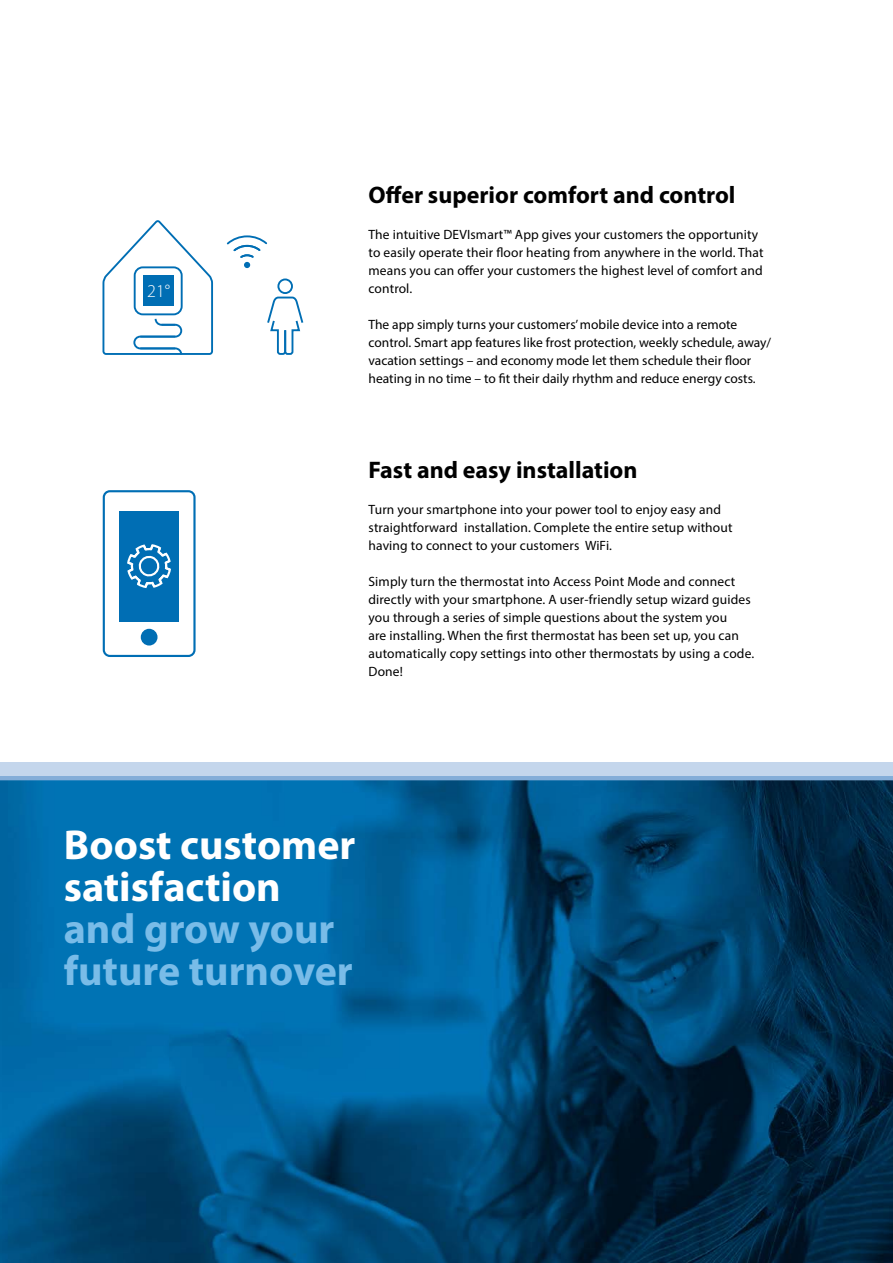
<style>
.page{position:relative;width:893px;height:1263px;background:#fff}
.page>*{position:absolute;margin:0;border:0;box-sizing:border-box;transform-origin:0 0}
.t1{font:700 42px/42px "Myriad Pro";color:#fff}
.t2{font:700 42px/42px "Myriad Pro";color:#79bce8}
.t3{font:700 24px "Myriad Pro";color:#000}
.t4{font:300 18.15px "Myriad Pro";color:#fff}
.t5{font:13.5px/18px "Myriad Pro";letter-spacing:.01em;color:#000}
</style>
<div class="page">
<img style="left:0;top:780px;width:893px;height:483px">
<svg style="left:0;top:775px;width:893px;height:5px"></svg>
<div style="left:0;top:762px;width:893px;height:13px;background:#c4d6ec"></div>
<svg style="left:226px;top:235px;width:42px;height:33px"></svg>
<svg style="left:102px;top:220px;width:111px;height:135px"></svg>
<div style="left:143px;top:275px;width:31px;height:31px;background:#006eb4"></div>
<div style="left:134px;top:266px;width:49px;height:49px;border:2px solid #006eb4;border-radius:8px"></div>
<div style="left:277px;top:278px;width:16px;height:16px;border:2px solid #006eb4;border-radius:50%"></div>
<svg style="left:267px;top:296px;width:37px;height:59px"></svg>
<div style="left:119px;top:511px;width:60px;height:111px;background:#006eb4"></div>
<div style="left:103px;top:490px;width:93px;height:167px;border:2px solid #006eb4;border-radius:6px"></div>
<div style="left:141px;top:629px;width:17px;height:16px;background:#006eb4;border-radius:50%"></div>
<svg style="left:127px;top:544px;width:44px;height:45px"></svg>
<h3 class="t4" style="left:147px;top:280px;width:24px">21°</h3>
<h2 class="t3" style="left:369px;top:179px;width:368px">Offer superior comfort and control</h2>
<p class="t5" style="left:369px;top:225px;width:397px">The intuitive DEVIsmart™ App gives your customers the opportunity to easily operate their floor heating from anywhere in the world. That means you can offer your customers the highest level of comfort and control.</p>
<p class="t5" style="left:369px;top:315px;width:404px">The app simply turns your customers’ mobile device into a remote control. Smart app features like frost protection, weekly schedule, away/ vacation settings – and economy mode let them schedule their floor heating in no time – to fit their daily rhythm and reduce energy costs.</p>
<h2 class="t3" style="left:369px;top:454px;width:271px">Fast and easy installation</h2>
<p class="t5" style="left:369px;top:500px;width:365px">Turn your smartphone into your power tool to enjoy easy and straightforward installation. Complete the entire setup without having to connect to your customers WiFi.</p>
<p class="t5" style="left:369px;top:572px;width:387px">Simply turn the thermostat into Access Point Mode and connect directly with your smartphone. A user-friendly setup wizard guides you through a series of simple questions about the system you<br>are installing. When the first thermostat has been set up, you can automatically copy settings into other thermostats by using a code.<br>Done!</p>
<h1 class="t1" style="left:64px;top:822px;width:293px">Boost customer satisfaction</h1>
<h1 class="t2" style="left:64px;top:906px;width:291px">and grow your future turnover</h1>
</div>
